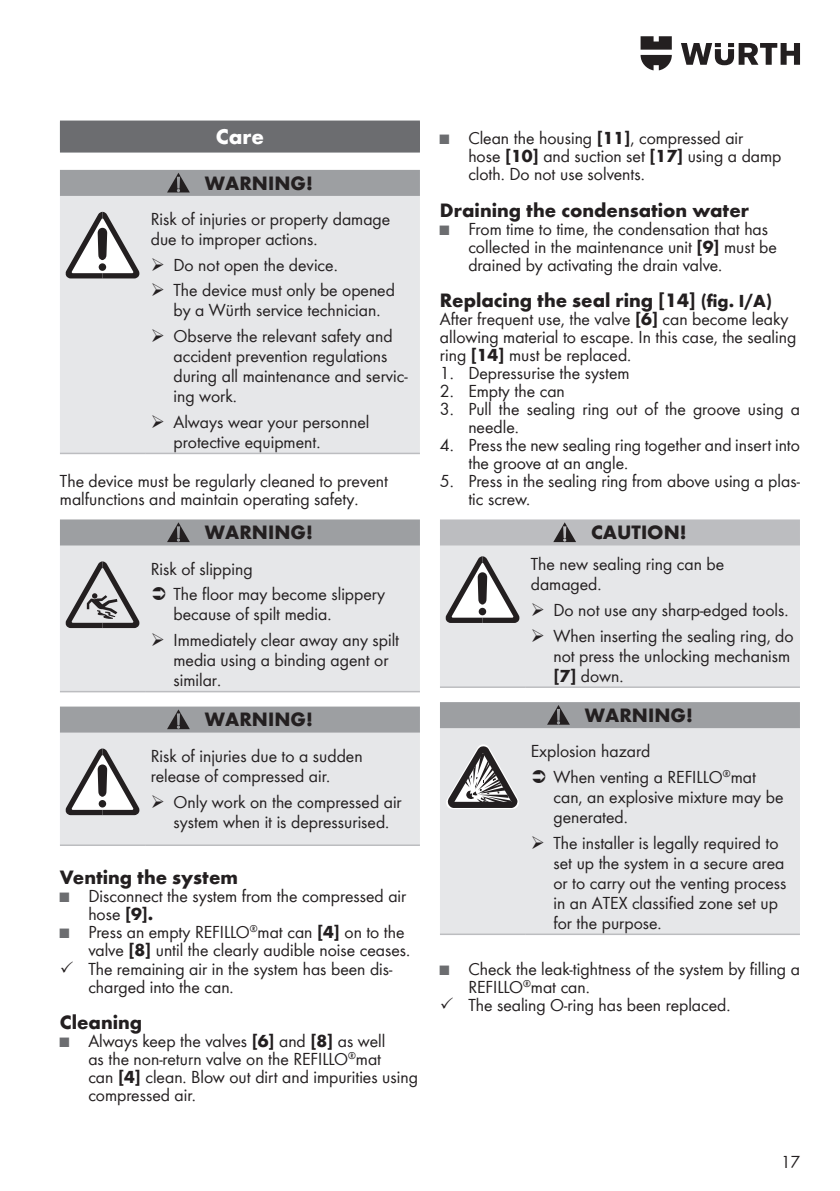
<style>
.page{position:relative;width:840px;height:1191px;background:#fff}
.page>*{position:absolute;margin:0;border:0;box-sizing:border-box;transform-origin:0 0}
.Headline_1{font:700 22px "Wuerth";color:#fff}
.Headline_3{font:700 20px "Wuerth";color:#231f20}
.SI-WARNUNG{font:700 20px "Wuerth Global";color:#231f20}
.SI-VORSICHT{font:700 20px "Wuerth Global";color:#231f20}
.SI-Quelle{font:18px/18px "Wuerth";color:#231f20}
.Fliesstext{font:18px/20px "Wuerth Global";color:#231f20}
.SI-Quelle-2{font:18px/20px "Wuerth Global";color:#231f20}
.Fliesstext-2{font:18px "Wuerth Global";color:#231f20;scale:.95 1}
.s1{font-family:"Wuerth Global"}
.s2{font-size:14px;color:#6c6d70}
.s3{font-family:"Wuerth Global";font-weight:700}
.s4{font-family:"Wuerth Global";font-size:18px}
.s5{font-weight:700}
.s6{font-family:"Wuerth"}
</style>
<div class="page">
<svg style="left:681px;top:43px;width:118px;height:22px"></svg>
<svg style="left:640px;top:36px;width:31px;height:34px"></svg>
<div style="left:60px;top:121px;width:359px;height:32px;background:#6c6d70"></div>
<div style="left:60px;top:196px;width:359px;height:257px;background:#e6e7e9"></div>
<hr style="left:60px;top:453px;width:85px;height:1px;background:#bcbdc0">
<hr style="left:145px;top:453px;width:274px;height:1px;background:#bcbdc0">
<div style="left:60px;top:170px;width:359px;height:26px;background:#9d9fa2"></div>
<svg style="left:167px;top:173px;width:23px;height:19px"></svg>
<svg style="left:66px;top:212px;width:73px;height:66px"></svg>
<div style="left:60px;top:545px;width:359px;height:146px;background:#e6e7e9"></div>
<hr style="left:60px;top:691px;width:85px;height:1px;background:#bcbdc0">
<hr style="left:145px;top:691px;width:274px;height:1px;background:#bcbdc0">
<div style="left:60px;top:519px;width:359px;height:26px;background:#9d9fa2"></div>
<svg style="left:167px;top:522px;width:23px;height:20px"></svg>
<svg style="left:66px;top:561px;width:73px;height:67px;background:#afaeb0"></svg>
<div style="left:60px;top:732px;width:359px;height:112px;background:#e6e7e9"></div>
<hr style="left:60px;top:844px;width:85px;height:2px;background:#bcbdc0">
<hr style="left:145px;top:844px;width:274px;height:2px;background:#bcbdc0">
<div style="left:60px;top:706px;width:359px;height:26px;background:#9d9fa2"></div>
<svg style="left:167px;top:709px;width:23px;height:20px"></svg>
<svg style="left:66px;top:748px;width:73px;height:67px"></svg>
<div style="left:440px;top:545px;width:359px;height:141px;background:#e6e7e9"></div>
<hr style="left:439px;top:686px;width:86px;height:2px;background:#bcbdc0">
<hr style="left:525px;top:686px;width:274px;height:2px;background:#bcbdc0">
<div style="left:439px;top:519px;width:360px;height:26px;background:#bcbdc0"></div>
<svg style="left:553px;top:522px;width:22px;height:20px"></svg>
<svg style="left:445px;top:556px;width:74px;height:67px"></svg>
<div style="left:440px;top:728px;width:359px;height:205px;background:#e6e7e9"></div>
<hr style="left:439px;top:933px;width:86px;height:2px;background:#bcbdc0">
<hr style="left:525px;top:933px;width:274px;height:2px;background:#bcbdc0">
<div style="left:439px;top:702px;width:360px;height:26px;background:#9d9fa2"></div>
<svg style="left:547px;top:705px;width:22px;height:19px"></svg>
<svg style="left:446px;top:744px;width:73px;height:65px"></svg>
<svg style="left:152px;top:257px;width:11px;height:14px"></svg>
<svg style="left:152px;top:283px;width:11px;height:13px"></svg>
<svg style="left:152px;top:329px;width:11px;height:13px"></svg>
<svg style="left:152px;top:414px;width:11px;height:14px"></svg>
<svg style="left:152px;top:587px;width:13px;height:13px"></svg>
<svg style="left:152px;top:633px;width:11px;height:13px"></svg>
<svg style="left:152px;top:795px;width:11px;height:13px"></svg>
<svg style="left:532px;top:602px;width:11px;height:14px"></svg>
<svg style="left:532px;top:628px;width:11px;height:13px"></svg>
<svg style="left:532px;top:769px;width:13px;height:14px"></svg>
<svg style="left:532px;top:835px;width:11px;height:13px"></svg>
<p class="Headline_1" style="left:216px;top:121px;width:50px">Care</p>
<p class="SI-WARNUNG" style="left:205px;top:171px;width:109px">WARNING!</p>
<p class="SI-Quelle-2" style="left:151px;top:209px;width:241px">Risk of injuries or property damage due to improper actions.</p>
<p class="Fliesstext" style="left:173px;top:254px;width:166px">Do not open the device.</p>
<p class="Fliesstext" style="left:173px;top:280px;width:223px">The device must only be opened by a Würth service technician.</p>
<p class="Fliesstext" style="left:173px;top:326px;width:236px">Observe the relevant safety and accident prevention regulations during all maintenance and servic&shy;ing work.</p>
<p class="Fliesstext" style="left:173px;top:411px;width:197px">Always wear your personnel protective equipment.</p>
<p class="Fliesstext" style="left:60px;top:472px;width:329px;line-height:18px">The device must be regularly cleaned to prevent malfunctions and maintain operating safety.</p>
<p class="SI-WARNUNG" style="left:205px;top:521px;width:109px">WARNING!</p>
<p class="SI-Quelle-2" style="left:151px;top:558px;width:103px">Risk of slipping</p>
<p class="Fliesstext" style="left:173px;top:584px;width:213px">The floor may become slippery because of spilt media.</p>
<p class="Fliesstext" style="left:173px;top:630px;width:227px">Immediately clear away any spilt media using a binding agent or similar.</p>
<p class="SI-WARNUNG" style="left:205px;top:708px;width:109px">WARNING!</p>
<p class="SI-Quelle" style="left:151px;top:745px;width:213px;line-height:20px"><span class="s1">Risk of injuries</span> due to a sudden release of compressed air.</p>
<p class="Fliesstext" style="left:173px;top:792px;width:230px">Only work on the compressed air system when it is depressurised.</p>
<p class="Headline_3" style="left:60px;top:863px;width:179px">Venting the system</p>
<p class="SI-Quelle" style="left:88px;top:886px;width:319px;text-indent:-28px"><span class="s2">■</span> Disconnect the system from the compressed air hose <span class="s3">[9].</span></p>
<p class="SI-Quelle" style="left:88px;top:922px;width:323px;text-indent:-28px"><span class="s2">■</span> Press an empty REFILLO<sup>®</sup>mat can <span class="s3">[4]</span> on to the valve <span class="s3">[8]</span> until the clearly audible noise ceases.</p>
<p class="SI-Quelle" style="left:88px;top:958px;width:305px;text-indent:-28px">✓ The remaining air in the system has been dis&shy;charged into the can.</p>
<p class="Headline_3" style="left:60px;top:1007px;width:84px">Cleaning</p>
<p class="SI-Quelle" style="left:88px;top:1030px;width:331px;text-indent:-28px"><span class="s2">■</span> Always keep the valves <span class="s3">[6]</span> and <span class="s3">[8]</span> as well<br>as the non-return valve on the REFILLO<sup>®</sup>mat<br>can <span class="s3">[4]</span> clean. Blow out dirt and impurities using compressed air.</p>
<p class="SI-Quelle" style="left:468px;top:128px;width:314px;text-indent:-28px"><span class="s2">■</span> Clean the housing <span class="s3">[11]</span>, compressed air<br>hose <span class="s3">[10]</span> and suction set <span class="s3">[17]</span> using a damp cloth. Do not use solvents.</p>
<p class="Headline_3" style="left:439px;top:195px;width:310px">Draining the condensation water</p>
<p class="SI-Quelle" style="left:468px;top:219px;width:310px;text-indent:-28px"><span class="s2">■</span> From time to time, the condensation that has collected in the maintenance unit <span class="s3">[9]</span> must be drained by activating the drain valve.</p>
<p class="Headline_3" style="left:439px;top:285px;width:333px">Replacing the seal ring <span class="s1">[14]</span> <span class="s4">(fig. I/A)</span></p>
<p class="Fliesstext" style="left:439px;top:310px;width:357px;line-height:18px">After frequent use, the valve <span class="s5">[6]</span> can become leaky allowing material to escape. In this case, the sealing ring <span class="s5">[14]</span> must be replaced.</p>
<p class="SI-Quelle" style="left:439px;top:363px;width:191px">1. Depressurise the system</p>
<p class="SI-Quelle" style="left:439px;top:381px;width:126px">2. Empty the can</p>
<p class="SI-Quelle" style="left:468px;top:399px;width:333px;text-indent:-28px">3. Pull the sealing ring out of the groove using a needle.</p>
<p class="SI-Quelle" style="left:468px;top:435px;width:333px;text-indent:-28px">4. Press the new sealing ring together and insert into the groove at an angle.</p>
<p class="SI-Quelle" style="left:468px;top:471px;width:333px;text-indent:-28px">5. Press in the sealing ring from above using a plas&shy;tic screw.</p>
<p class="SI-VORSICHT" style="left:590px;top:521px;width:97px">CAUTION!</p>
<p class="SI-Quelle-2" style="left:530px;top:554px;width:195px">The new <span class="s6">sealing ring</span> can be damaged.</p>
<p class="Fliesstext" style="left:553px;top:599px;width:236px">Do not use any sharp-edged tools.</p>
<p class="SI-Quelle" style="left:553px;top:624px;width:241px;line-height:20px">When inserting the sealing ring, do not press the unlocking mechanism <span class="s3">[7]</span> down.</p>
<p class="SI-WARNUNG" style="left:584px;top:703px;width:109px">WARNING!</p>
<p class="SI-Quelle-2" style="left:530px;top:741px;width:121px">Explosion hazard</p>
<p class="Fliesstext" style="left:553px;top:766px;width:231px">When venting a REFILLO<sup>®</sup>mat can, an explosive mixture may be generated.</p>
<p class="Fliesstext" style="left:553px;top:832px;width:234px">The installer is legally required to set up the system in a secure area or to carry out the venting process in an ATEX classified zone set up for the purpose.</p>
<p class="SI-Quelle" style="left:468px;top:958px;width:333px;text-indent:-28px"><span class="s2">■</span> Check the leak-tightness of the system by filling a<br>REFILLO<sup>®</sup>mat can.</p>
<p class="SI-Quelle" style="left:439px;top:994px;width:292px">✓ The sealing O-ring has been replaced.</p>
<p class="Fliesstext-2" style="left:780px;top:1151px;width:21px">17</p>
</div>
